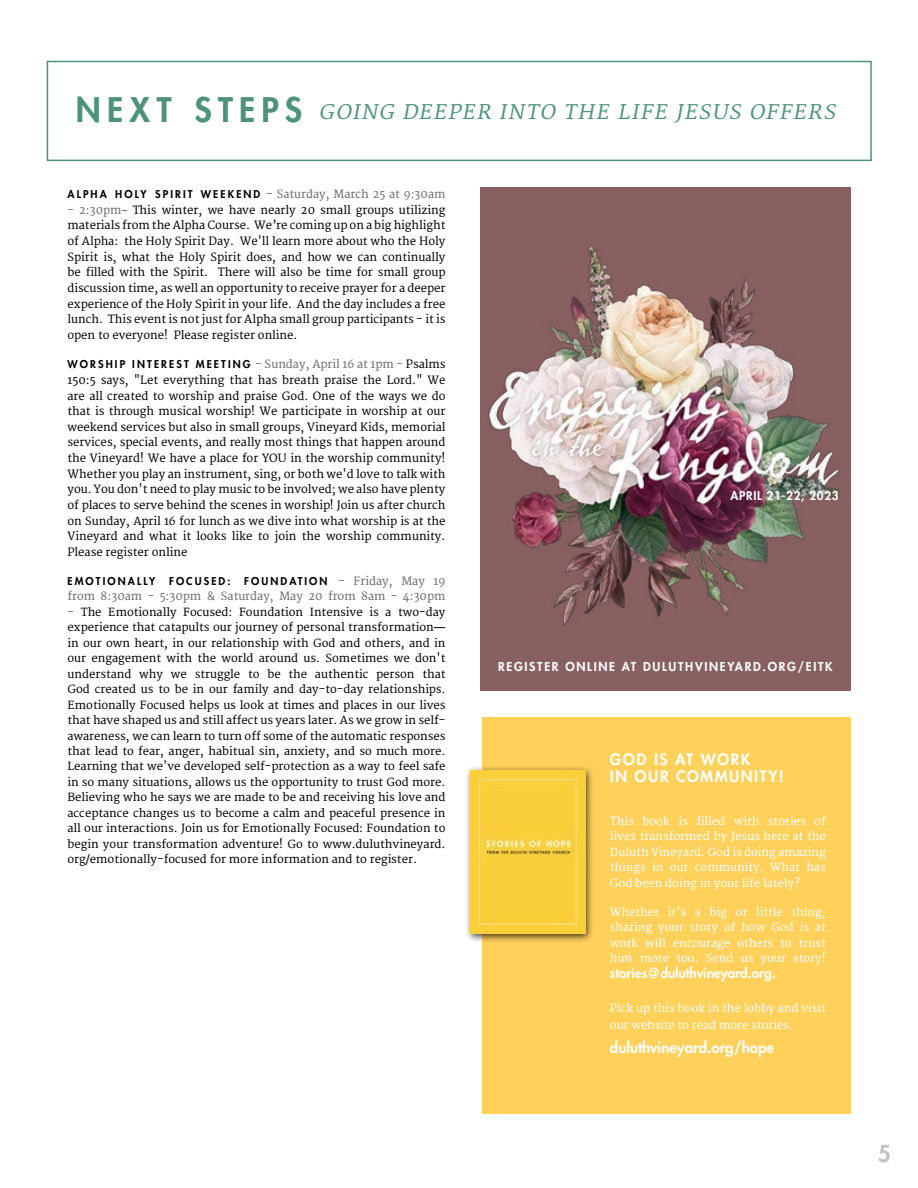
<style>
.page{position:relative;width:918px;height:1188px;background:#fff}
.page>*{position:absolute;margin:0;border:0;box-sizing:border-box;transform-origin:0 0}
.t1{font:800 22.8px "Futura Std";color:#c1c2c3}
.t2{font:italic 20.1px "Merriweather";color:#2e8065}
.t3{font:800 15.45px/17.9px "Futura Std";letter-spacing:.1em;color:#fff}
.t4{font:800 15px "Futura Std";color:#fff}
.t5{font:800 13.5px "Futura Std";color:#fff}
.t6{font:800 12px "Futura Std";letter-spacing:.14em;color:#fff}
.t7{font:800 11.7px "Futura Std";letter-spacing:.06em;color:#fff}
.t8{font:11.4px/15.6px "Merriweather";color:#000;text-align:justify}
.t9{font:11.4px/15.5px "Merriweather";color:#6a6c6c;text-align:right}
.t10{font:11.25px/15.5px "Merriweather";color:#000;text-align:justify}
.t11{font:11.25px/15.5px "Merriweather";color:#fff;text-align:justify}
.t12{font:800 10.5px "Futura Std";letter-spacing:.2em;color:#000}
.s1{font-family:"Futura Std";font-weight:800;font-style:normal;font-size:33px}
.s2{font-family:"Futura Std";font-weight:800;font-size:10.5px;color:#000}
.s3{color:#6a6c6c}
.s4{font-family:"Merriweather";font-weight:400;font-size:11.4px;color:#6a6c6c}
.s5{font-family:"Merriweather";font-weight:400;font-size:11.4px}
.s6{font-size:11.4px;color:#6a6c6c}
</style>
<div class="page">
<div style="left:482px;top:717px;width:369px;height:397px;background:#ffd05a"></div>
<div style="left:465px;top:766px;width:129px;height:177px;background:#000;opacity:.75"></div>
<img style="left:471px;top:770px;width:114px;height:163px">
<svg style="left:46px;top:60px;width:826px;height:102px"></svg>
<div style="left:480px;top:188px;width:371px;height:503px;background:#886061"></div>
<img style="left:488px;top:246px;width:352px;height:380px">
<h2 class="t2" style="left:76px;top:101px;width:766px"><span class="s1">N E X T S T E P S</span> GOING DEEPER INTO THE LIFE JESUS OFFERS</h2>
<p class="t9" style="left:68px;top:187px;width:380px"><span class="s2">A L P H A H O LY S P I R I T W E E K E N D</span> - Saturday, March 25 at 9:30am</p>
<p class="t8" style="left:67px;top:202px;width:380px"><span class="s3">- 2:30pm–</span> This winter, we have nearly 20 small groups utilizing materials from the Alpha Course. We’re coming up on a big highlight of Alpha: the Holy Spirit Day. We'll learn more about who the Holy Spirit is, what the Holy Spirit does, and how we can continually be filled with the Spirit. There will also be time for small group discussion time, as well an opportunity to receive prayer for a deeper experience of the Holy Spirit in your life. And the day includes a free lunch. This event is not just for Alpha small group participants - it is open to everyone! Please register online.</p>
<p class="t12" style="left:68px;top:359px;width:380px">WORSHIP INTEREST MEETING <span class="s4">- Sunday, April 16 at 1pm -</span> <span class="s5">Psalms</span></p>
<p class="t8" style="left:67px;top:373px;width:380px">150:5 says, "Let everything that has breath praise the Lord." We are all created to worship and praise God. One of the ways we do that is through musical worship! We participate in worship at our weekend services but also in small groups, Vineyard Kids, memorial services, special events, and really most things that happen around the Vineyard! We have a place for YOU in the worship community!<br>Whether you play an instrument, sing, or both we'd love to talk with you. You don't need to play music to be involved; we also have plenty of places to serve behind the scenes in worship! Join us after church on Sunday, April 16 for lunch as we dive into what worship is at the Vineyard and what it looks like to join the worship community.<br>Please register online</p>
<p class="t12" style="left:68px;top:576px;width:89px">EMOTIONALLY</p>
<p class="t12" style="left:169px;top:576px;width:63px">FOCUSED:</p>
<p class="t9" style="left:67px;top:574px;width:380px"><span class="s2">FOUNDATION</span> - Friday, May 19<br>from 8:30am - 5:30pm &amp; Saturday, May 20 from 8am - 4:30pm</p>
<p class="t10" style="left:67px;top:605px;width:380px"><span class="s6">-</span> The Emotionally Focused: Foundation Intensive is a two-day experience that catapults our journey of personal transformation— in our own heart, in our relationship with God and others, and in our engagement with the world around us. Sometimes we don't understand why we struggle to be the authentic person that God created us to be in our family and day-to-day relationships.<br>Emotionally Focused helps us look at times and places in our lives that have shaped us and still affect us years later. As we grow in self&shy;awareness, we can learn to turn off some of the automatic responses that lead to fear, anger, habitual sin, anxiety, and so much more.<br>Learning that we've developed self-protection as a way to feel safe in so many situations, allows us the opportunity to trust God more.<br>Believing who he says we are made to be and receiving his love and acceptance changes us to become a calm and peaceful presence in all our interactions. Join us for Emotionally Focused: Foundation to begin your transformation adventure! Go to www.duluthvineyard. org/emotionally-focused for more information and to register.</p>
<p class="t7" style="left:731px;top:490px;width:110px">APRIL 21-22, 2023</p>
<p class="t6" style="left:498px;top:661px;width:336px">REGISTER ONLINE AT DULUTHVINEYARD.ORG/EITK</p>
<h3 class="t3" style="left:610px;top:751px;width:175px">GOD IS AT WORK<br>IN OUR COMMUNITY!</h3>
<p class="t11" style="left:610px;top:813px;width:217px">This book is filled with stories of lives transformed by Jesus here at the Duluth Vineyard. God is doing amazing things in our community. What has God been doing in your life lately?</p>
<p class="t11" style="left:610px;top:905px;width:217px">Whether it's a big or little thing, sharing your story of how God is at work will encourage others to trust him more too. Send us your story!</p>
<p class="t5" style="left:610px;top:966px;width:167px">stories@duluthvineyard.org.</p>
<p class="t11" style="left:610px;top:1001px;width:217px;line-height:16.2px">Pick up this book in the lobby and visit our website to read more stories.</p>
<h3 class="t4" style="left:610px;top:1041px;width:166px">duluthvineyard.org/hope</h3>
<h1 class="t1" style="left:878px;top:1142px;width:15px">5</h1>
</div>
